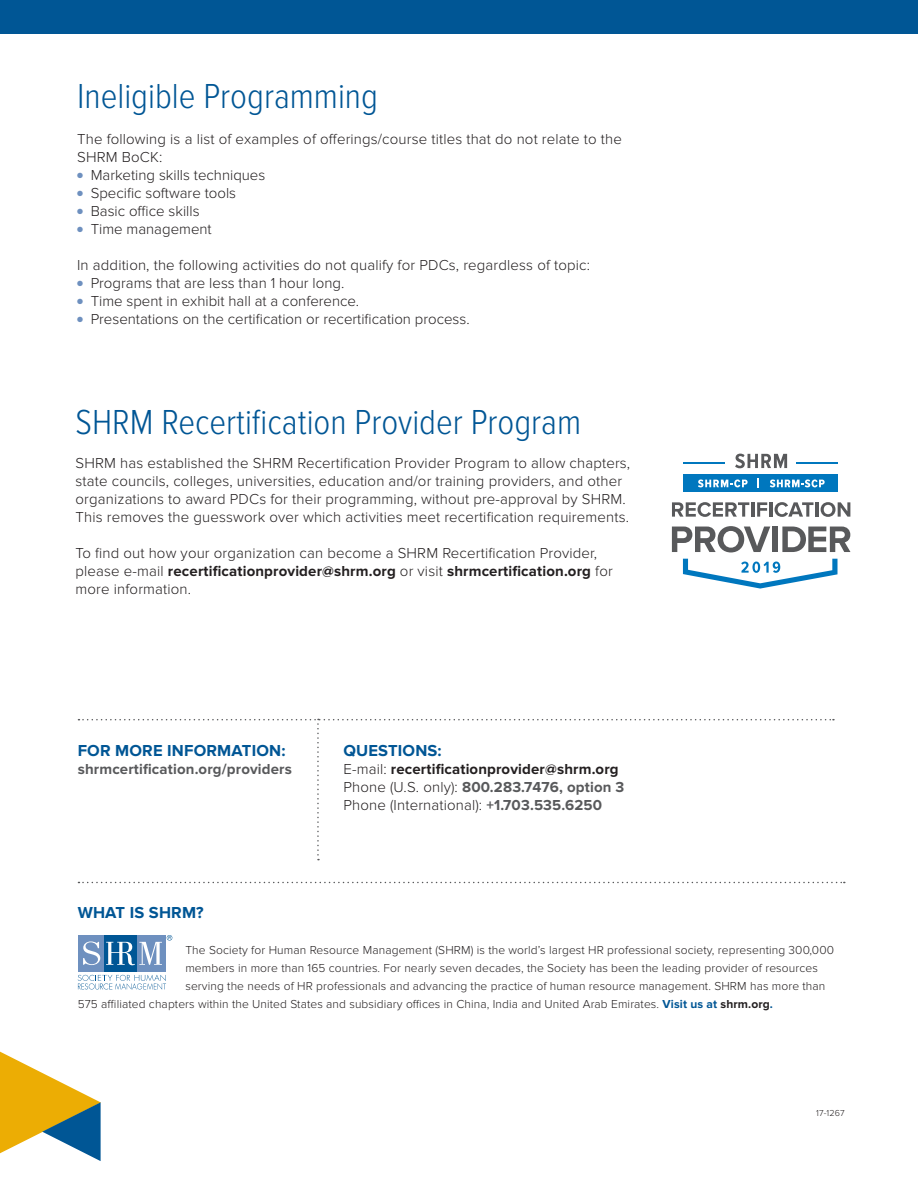
<style>
.page{position:relative;width:918px;height:1188px;background:#fff}
.page>*{position:absolute;margin:0;border:0;box-sizing:border-box;transform-origin:0 0}
.t1{font:300 36px "Proxima Nova Cond";color:#005695}
.t2{font:700 16.5px "Proxima Nova";letter-spacing:.01em;color:#005695}
.t3{font:300 15px/18px "Proxima Nova";letter-spacing:.01em;color:#231f20}
.t4{font:700 15px "Proxima Nova";letter-spacing:.01em;color:#58595b}
.t5{font:300 12px "Proxima Nova";letter-spacing:.01em;color:#231f20}
.t6{font:300 9px "Proxima Nova";letter-spacing:.01em;color:#231f20}
.s1{color:#6e90bf}
.s2{font-weight:700}
.s3{font-weight:700;color:#58595b}
.s4{font-weight:700;color:#005695}
</style>
<div class="page">
<svg style="left:0;top:1051px;width:101px;height:110px"></svg>
<div style="left:0;top:0;width:918px;height:33px;background:#005695"></div>
<svg style="left:78px;top:882px;width:767px;height:1px"></svg>
<div style="left:78px;top:935px;width:26px;height:37px;background:#6e90bf"></div>
<div style="left:137px;top:935px;width:29px;height:37px;background:#6e90bf"></div>
<div style="left:104px;top:935px;width:33px;height:37px;background:#005695"></div>
<svg style="left:83px;top:941px;width:17px;height:24px"></svg>
<svg style="left:78px;top:975px;width:88px;height:15px"></svg>
<svg style="left:106px;top:935px;width:66px;height:30px"></svg>
<svg style="left:78px;top:719px;width:756px;height:141px"></svg>
<div style="left:683px;top:474px;width:154px;height:18px;background:#0077be"></div>
<svg style="left:672px;top:502px;width:77px;height:15px"></svg>
<hr style="left:751px;top:502px;width:3px;height:15px;background:#58595b">
<svg style="left:757px;top:502px;width:10px;height:15px"></svg>
<hr style="left:769px;top:502px;width:3px;height:15px;background:#58595b">
<svg style="left:775px;top:502px;width:38px;height:15px"></svg>
<hr style="left:815px;top:502px;width:3px;height:15px;background:#58595b">
<svg style="left:821px;top:502px;width:29px;height:15px"></svg>
<svg style="left:672px;top:526px;width:98px;height:26px"></svg>
<div style="left:773px;top:527px;width:5px;height:25px;background:#58595b"></div>
<svg style="left:782px;top:527px;width:69px;height:25px"></svg>
<svg style="left:735px;top:454px;width:52px;height:14px"></svg>
<hr style="left:683px;top:462px;width:42px;height:2px;background:#0077be">
<hr style="left:796px;top:462px;width:41px;height:2px;background:#0077be">
<svg style="left:683px;top:559px;width:155px;height:30px"></svg>
<svg style="left:698px;top:479px;width:50px;height:8px"></svg>
<svg style="left:770px;top:479px;width:55px;height:8px"></svg>
<h1 class="t1" style="left:77px;top:76px;width:302px">Ineligible Programming</h1>
<p class="t3" style="left:77px;top:130px;width:546px">The following is a list of examples of offerings/course titles that do not relate to the<br>SHRM BoCK:</p>
<p class="t3" style="left:77px;top:166px;width:190px"><span class="s1">●</span> Marketing skills techniques</p>
<p class="t3" style="left:77px;top:184px;width:160px"><span class="s1">●</span> Specific software tools</p>
<p class="t3" style="left:77px;top:202px;width:124px"><span class="s1">●</span> Basic office skills</p>
<p class="t3" style="left:77px;top:220px;width:136px"><span class="s1">●</span> Time management</p>
<p class="t3" style="left:77px;top:256px;width:514px">In addition, the following activities do not qualify for PDCs, regardless of topic:</p>
<p class="t3" style="left:77px;top:274px;width:269px"><span class="s1">●</span> Programs that are less than 1 hour long.</p>
<p class="t3" style="left:77px;top:292px;width:284px"><span class="s1">●</span> Time spent in exhibit hall at a conference.</p>
<p class="t3" style="left:77px;top:310px;width:394px"><span class="s1">●</span> Presentations on the certification or recertification process.</p>
<h1 class="t1" style="left:76px;top:402px;width:507px">SHRM Recertification Provider Program</h1>
<p class="t3" style="left:76px;top:454px;width:556px">SHRM has established the SHRM Recertification Provider Program to allow chapters, state councils, colleges, universities, education and/or training providers, and other organizations to award PDCs for their programming, without pre-approval by SHRM.<br>This removes the guesswork over which activities meet recertification requirements.</p>
<p class="t3" style="left:76px;top:544px;width:539px">To find out how your organization can become a SHRM Recertification Provider, please e-mail <span class="s2">recertificationprovider@shrm.org</span> or visit <span class="s2">shrmcertification.org</span> for more information.</p>
<p class="t2" style="left:78px;top:741px;width:209px">FOR MORE INFORMATION:</p>
<p class="t4" style="left:78px;top:760px;width:216px">shrmcertification.org/providers</p>
<p class="t2" style="left:343px;top:741px;width:100px">QUESTIONS:</p>
<p class="t3" style="left:343px;top:760px;width:282px">E-mail: <span class="s2">recertificationprovider@shrm.org<br></span>Phone (U.S. only): <span class="s3">800.283.7476, option 3<br></span>Phone (International): <span class="s3">+1.703.535.6250</span></p>
<p class="t2" style="left:78px;top:903px;width:128px">WHAT IS SHRM?</p>
<p class="t5" style="left:185px;top:943px;width:650px">The Society for Human Resource Management (SHRM) is the world’s largest HR professional society, representing 300,000</p>
<p class="t5" style="left:185px;top:961px;width:634px">members in more than 165 countries. For nearly seven decades, the Society has been the leading provider of resources</p>
<p class="t5" style="left:185px;top:979px;width:641px">serving the needs of HR professionals and advancing the practice of human resource management. SHRM has more than</p>
<p class="t5" style="left:78px;top:997px;width:697px">575 affiliated chapters within the United States and subsidiary offices in China, India and United Arab Emirates. <span class="s4">Visit us at</span> <span class="s2">shrm.org</span><span class="s4">.</span></p>
<p class="t6" style="left:816px;top:1108px;width:30px">17-1267</p>
</div>
